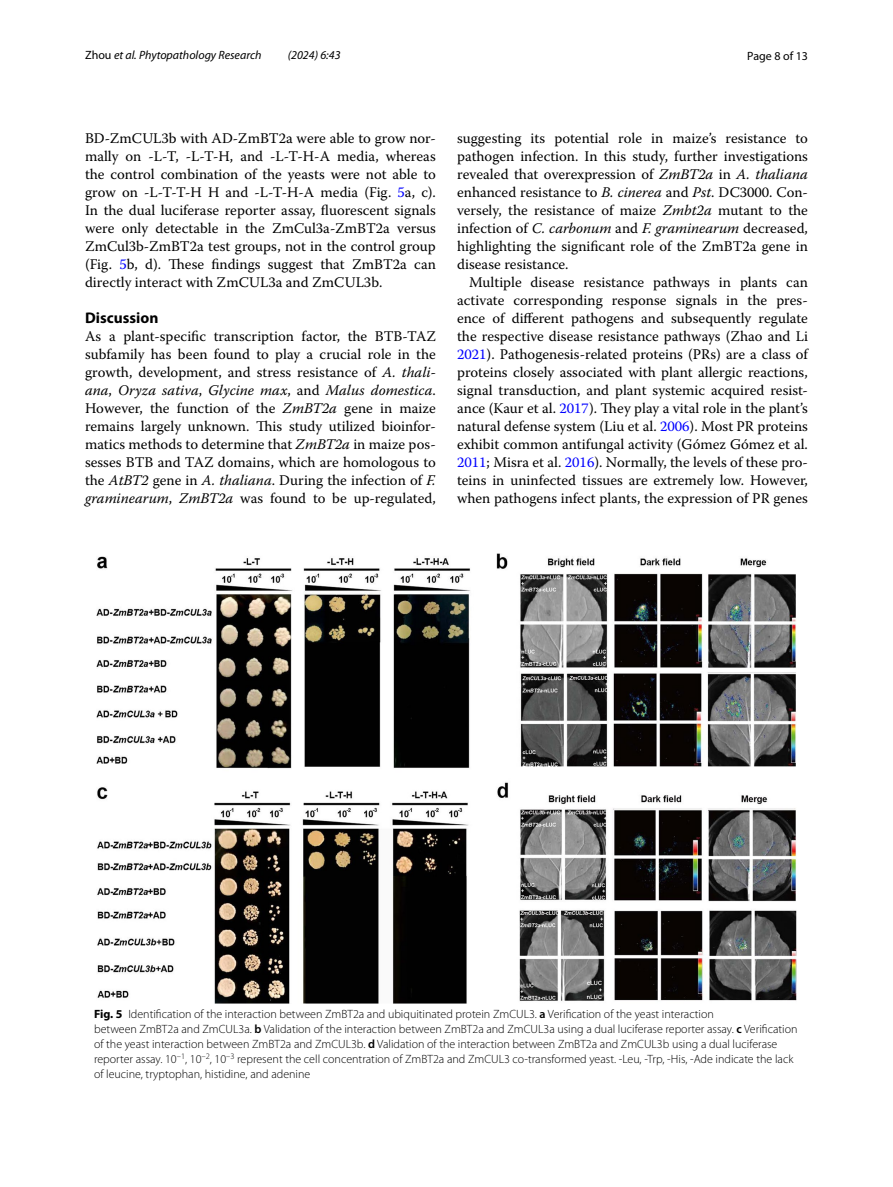
<style>
.page{position:relative;width:893px;height:1187px;background:#fff}
.page>*{position:absolute;margin:0;border:0;box-sizing:border-box;transform-origin:0 0}
.t1{font:700 15.45px "Myriad Pro";color:#000}
.t2{font:14.7px/18px "Warnock Pro";color:#000;text-align:justify}
.t3{font:300 12px/15px "Myriad Pro";color:#000}
.t4{font:italic 12px "Myriad Pro";color:#000}
.t5{font:12px "Myriad Pro";color:#000}
.s1{font-style:normal}
.s2{color:#00f}
.s3{font-style:italic}
.s4{font-weight:700}
.s5{font-weight:600}
</style>
<div class="page">
<img style="left:96px;top:553px;width:701px;height:450px">
<p class="t4" style="left:85px;top:48px;width:178px"><span class="s1">Zhou</span> et al. Phytopathology Research</p>
<p class="t4" style="left:288px;top:48px;width:54px">(2024) 6:43</p>
<p class="t5" style="left:747px;top:48px;width:62px">Page 8 of 13</p>
<p class="t2" style="left:85px;top:128px;width:352px">BD-ZmCUL3b with AD-ZmBT2a were able to grow nor&shy;mally on -L-T, -L-T-H, and -L-T-H-A media, whereas the control combination of the yeasts were not able to grow on -L-T-T-H H and -L-T-H-A media (Fig. <span class="s2">5</span>a, c).<br>In the dual luciferase reporter assay, fluorescent signals were only detectable in the ZmCul3a-ZmBT2a versus ZmCul3b-ZmBT2a test groups, not in the control group (Fig. <span class="s2">5</span>b, d). These findings suggest that ZmBT2a can directly interact with ZmCUL3a and ZmCUL3b.</p>
<p class="t1" style="left:85px;top:307px;width:75px">Discussion</p>
<p class="t2" style="left:85px;top:326px;width:352px">As a plant-specific transcription factor, the BTB-TAZ subfamily has been found to play a crucial role in the growth, development, and stress resistance of <span class="s3">A. thali&shy;ana</span>, <span class="s3">Oryza sativa</span>, <span class="s3">Glycine max</span>, and <span class="s3">Malus domestica</span>.<br>However, the function of the <span class="s3">ZmBT2a</span> gene in maize remains largely unknown. This study utilized bioinfor&shy;matics methods to determine that <span class="s3">ZmBT2a</span> in maize pos&shy;sesses BTB and TAZ domains, which are homologous to the <span class="s3">AtBT2</span> gene in <span class="s3">A. thaliana</span>. During the infection of <span class="s3">F. graminearum</span>, <span class="s3">ZmBT2a</span> was found to be up-regulated,</p>
<p class="t2" style="left:457px;top:128px;width:352px">suggesting its potential role in maize’s resistance to pathogen infection. In this study, further investigations revealed that overexpression of <span class="s3">ZmBT2a</span> in <span class="s3">A. thaliana </span>enhanced resistance to <span class="s3">B. cinerea</span> and <span class="s3">Pst</span>. DC3000. Con&shy;versely, the resistance of maize <span class="s3">Zmbt2a</span> mutant to the infection of <span class="s3">C. carbonum</span> and <span class="s3">F. graminearum</span> decreased, highlighting the significant role of the ZmBT2a gene in disease resistance.</p>
<p class="t2" style="left:457px;top:272px;width:352px;text-indent:12px">Multiple disease resistance pathways in plants can activate corresponding response signals in the pres&shy;ence of different pathogens and subsequently regulate the respective disease resistance pathways (Zhao and Li <span class="s2">2021</span>). Pathogenesis-related proteins (PRs) are a class of proteins closely associated with plant allergic reactions, signal transduction, and plant systemic acquired resist&shy;ance (Kaur et al. <span class="s2">2017</span>). They play a vital role in the plant’s natural defense system (Liu et al. <span class="s2">2006</span>). Most PR proteins exhibit common antifungal activity (Gómez Gómez et al.<br><span class="s2">2011</span>; Misra et al. <span class="s2">2016</span>). Normally, the levels of these pro&shy;teins in uninfected tissues are extremely low. However, when pathogens infect plants, the expression of PR genes</p>
<p class="t3" style="left:94px;top:1007px;width:705px"><span class="s4">Fig. 5</span> Identification of the interaction between ZmBT2a and ubiquitinated protein ZmCUL3. <span class="s5">a</span> Verification of the yeast interaction<br>between ZmBT2a and ZmCUL3a. <span class="s5">b</span> Validation of the interaction between ZmBT2a and ZmCUL3a using a dual luciferase reporter assay. <span class="s5">c</span> Verification of the yeast interaction between ZmBT2a and ZmCUL3b. <span class="s5">d</span> Validation of the interaction between ZmBT2a and ZmCUL3b using a dual luciferase reporter assay. 10<sup>–1</sup>, 10<sup>–2</sup>, 10<sup>–3</sup> represent the cell concentration of ZmBT2a and ZmCUL3 co-transformed yeast. -Leu, -Trp, -His, -Ade indicate the lack of leucine, tryptophan, histidine, and adenine</p>
</div>
